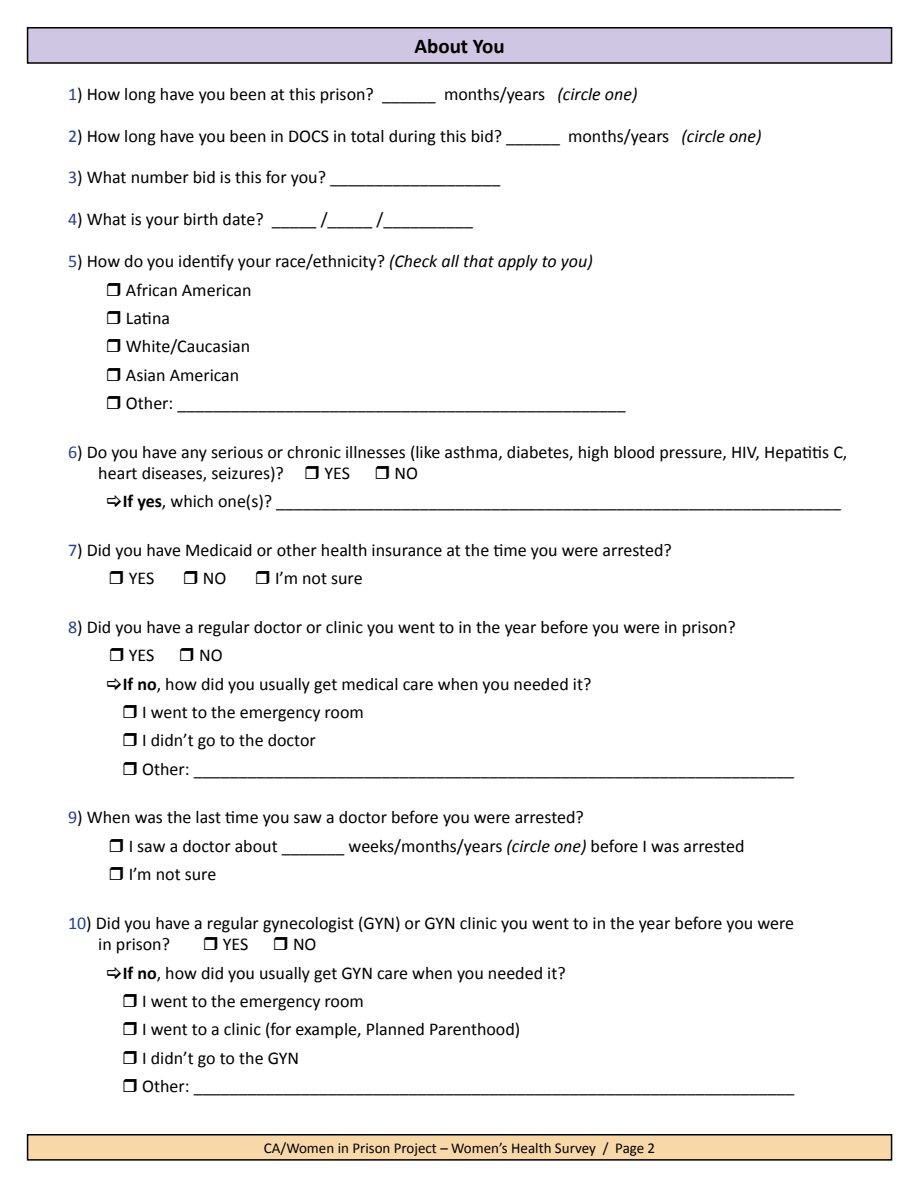
<style>
.page{position:relative;width:918px;height:1188px;background:#fff}
.page>*{position:absolute;margin:0;border:0;box-sizing:border-box;transform-origin:0 0}
.t1{font:700 21px "Calibri";color:#000}
.t2{font:18px/28.3px "Calibri";color:#000}
.t3{font:15px "Calibri";color:#000}
.s1{color:#25408f}
.s2{font-style:italic}
.s3{font-weight:700}
</style>
<div class="page">
<div style="left:28px;top:1135px;width:864px;height:25px;background:#f8d8a9"></div>
<div style="left:27px;top:1134px;width:865px;height:27px;border:2px solid #000"></div>
<div style="left:28px;top:28px;width:864px;height:35px;background:#cfc6e3"></div>
<div style="left:27px;top:27px;width:865px;height:37px;border:2px solid #000"></div>
<p class="t1" style="left:414px;top:33px;width:92px">About You</p>
<p class="t2" style="left:68px;top:79px;width:571px"><span class="s1">1</span>) How long have you been at this prison? ______ months/years <span class="s2">(circle one)</span></p>
<p class="t2" style="left:68px;top:121px;width:695px"><span class="s1">2</span>) How long have you been in DOCS in total during this bid? ______ months/years <span class="s2">(circle one)</span></p>
<p class="t2" style="left:68px;top:162px;width:434px"><span class="s1">3</span>) What number bid is this for you? ___________________</p>
<p class="t2" style="left:68px;top:204px;width:407px"><span class="s1">4</span>) What is your birth date? _____ /_____ /__________</p>
<p class="t2" style="left:126px;top:246px;width:501px;text-indent:-58px"><span class="s1">5</span>) How do you identify your race/ethnicity? <span class="s2">(Check all that apply to you)<br></span>African American<br>Latina<br>White/Caucasian<br>Asian American<br>Other: __________________________________________________</p>
<p class="t2" style="left:98px;top:440px;width:751px;line-height:21.6px;text-indent:-30px"><span class="s1">6</span>) Do you have any serious or chronic illnesses (like asthma, diabetes, high blood pressure, HIV, Hepatitis C, heart diseases, seizures)?</p>
<p class="t2" style="left:123px;top:458px;width:720px;text-indent:272px">NO<br><span class="s3">If yes</span>, which one(s)? _______________________________________________________________</p>
<p class="t2" style="left:129px;top:535px;width:545px;text-indent:-61px"><span class="s1">7</span>) Did you have Medicaid or other health insurance at the time you were arrested?<br>YES</p>
<p class="t2" style="left:324px;top:458px;width:27px">YES</p>
<p class="t2" style="left:203px;top:563px;width:25px">NO</p>
<p class="t2" style="left:275px;top:563px;width:89px">I’m not sure</p>
<p class="t2" style="left:129px;top:612px;width:609px;text-indent:-61px"><span class="s1">8</span>) Did you have a regular doctor or clinic you went to in the year before you were in prison?<br>YES</p>
<p class="t2" style="left:199px;top:640px;width:25px">NO</p>
<p class="t2" style="left:123px;top:669px;width:470px"><span class="s3">If no</span>, how did you usually get medical care when you needed it?</p>
<p class="t2" style="left:142px;top:697px;width:223px">I went to the emergency room</p>
<p class="t2" style="left:142px;top:725px;width:175px">I didn’t go to the doctor</p>
<p class="t2" style="left:142px;top:754px;width:654px">Other: ___________________________________________________________________</p>
<p class="t2" style="left:129px;top:802px;width:617px;text-indent:-61px"><span class="s1">9</span>) When was the last time you saw a doctor before you were arrested?<br>I saw a doctor about _______ weeks/months/years <span class="s2">(circle one)</span> before I was arrested<br>I’m not sure</p>
<p class="t2" style="left:98px;top:911px;width:697px;line-height:21.6px;text-indent:-30px"><span class="s1">10</span>) Did you have a regular gynecologist (GYN) or GYN clinic you went to in the year before you were in prison?</p>
<p class="t2" style="left:223px;top:929px;width:27px">YES</p>
<p class="t2" style="left:293px;top:929px;width:25px">NO</p>
<p class="t2" style="left:123px;top:958px;width:444px"><span class="s3">If no</span>, how did you usually get GYN care when you needed it?</p>
<p class="t2" style="left:142px;top:986px;width:223px">I went to the emergency room</p>
<p class="t2" style="left:142px;top:1014px;width:380px">I went to a clinic (for example, Planned Parenthood)</p>
<p class="t2" style="left:142px;top:1043px;width:159px">I didn’t go to the GYN</p>
<p class="t2" style="left:142px;top:1071px;width:654px">Other: ___________________________________________________________________</p>
<p class="t3" style="left:264px;top:1139px;width:393px">CA/Women in Prison Project – Women’s Health Survey / Page 2</p>
</div>
